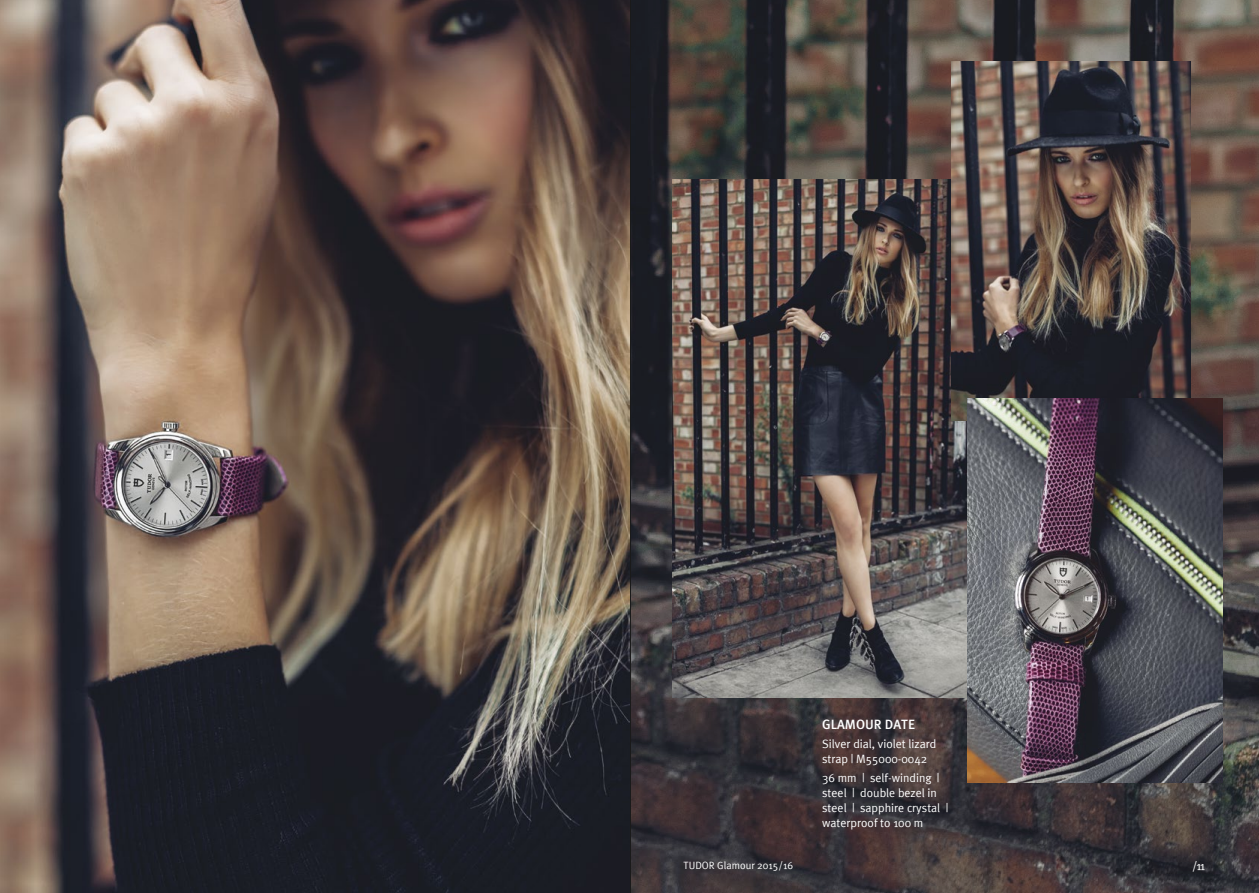
<style>
.page{position:relative;width:1259px;height:893px;background:#fff}
.page>*{position:absolute;margin:0;border:0;box-sizing:border-box;transform-origin:0 0}
.t1{font:500 13.5px "Meta Plus";color:#fff}
.t2{font:12px/15px "Meta Plus Normal";color:#fff}
.t3{font:10.5px "Meta Plus Normal";color:#fff}
</style>
<div class="page">
<img style="left:632px;top:0;width:627px;height:893px">
<img style="left:673px;top:180px;width:294px;height:517px">
<img style="left:0;top:0;width:629px;height:893px">
<img style="left:951px;top:62px;width:239px;height:358px">
<img style="left:967px;top:399px;width:255px;height:383px">
<p class="t1" style="left:822px;top:716px;width:94px">GLAMOUR DATE</p>
<p class="t2" style="left:822px;top:736px;width:116px">Silver dial, violet lizard strap | M55000-0042</p>
<p class="t2" style="left:822px;top:770px;width:128px">36 mm | self-winding | steel | double bezel in steel | sapphire crystal | waterproof to 100 m</p>
<p class="t3" style="left:683px;top:859px;width:111px">TUDOR Glamour 2015/16</p>
<p class="t2" style="left:1192px;top:858px;width:14px">/11</p>
</div>
